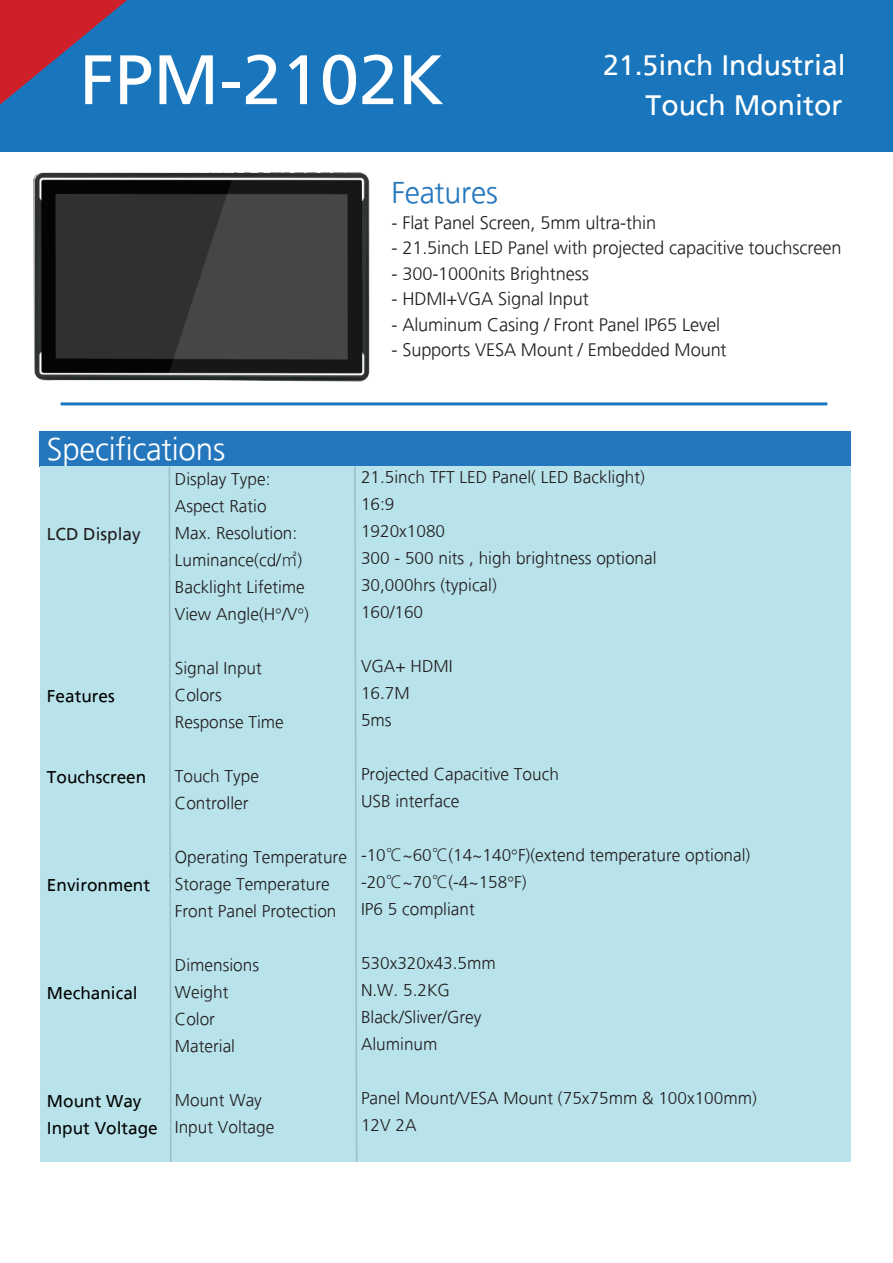
<style>
.page{position:relative;width:893px;height:1263px;background:#fff}
.page>*{position:absolute;margin:0;border:0;box-sizing:border-box;transform-origin:0 0}
.t1{font:500 103.5px "True";color:#fff}
.t2{font:300 46.5px "True";letter-spacing:-.005em;color:#fff}
.t3{font:300 45px "True";letter-spacing:-.005em;color:#2477bd}
.t4{font:500 42px/40.5px "True";color:#fff;text-align:right}
.t5{font:300 27px "True";letter-spacing:-.005em;color:#231f20}
.t6{font:300 25.5px/27px "True";color:#231f20}
.t7{font:500 25.5px/27px "True";color:#040504}
.t8{font:500 25.5px "True";color:#231f20}
.s1{font-family:"Koz Go Pr 6 N";font-size:16.5px}
</style>
<div class="page">
<div style="left:0;top:0;width:893px;height:152px;background:#1976bd"></div>
<svg style="left:0;top:0;width:127px;height:105px"></svg>
<hr style="left:61px;top:402px;width:766px;height:3px;background:#1976bd">
<div style="left:39px;top:431px;width:811px;height:35px;background:#2477bd"></div>
<div style="left:40px;top:467px;width:810px;height:695px;background:#b9e3eb"></div>
<svg style="left:354px;top:466px;width:3px;height:696px"></svg>
<svg style="left:169px;top:466px;width:3px;height:696px"></svg>
<img style="left:33px;top:172px;width:336px;height:210px">
<h1 class="t1" style="left:79px;top:23px;width:366px">FPM-2102K</h1>
<h3 class="t4" style="left:603px;top:44px;width:244px">21.5inch Industrial<br>Touch Monitor</h3>
<h3 class="t3" style="left:391px;top:168px;width:108px">Features</h3>
<p class="t5" style="left:391px;top:208px;width:266px">- Flat Panel Screen, 5mm ultra-thin</p>
<p class="t5" style="left:391px;top:233px;width:451px">- 21.5inch LED Panel with projected capacitive touchscreen</p>
<p class="t5" style="left:391px;top:259px;width:199px">- 300-1000nits Brightness</p>
<p class="t5" style="left:391px;top:284px;width:199px">- HDMI+VGA Signal Input</p>
<p class="t5" style="left:391px;top:310px;width:330px">- Aluminum Casing / Front Panel IP65 Level</p>
<p class="t5" style="left:391px;top:335px;width:337px">- Supports VESA Mount / Embedded Mount</p>
<h2 class="t2" style="left:47px;top:424px;width:180px">Specifications</h2>
<p class="t6" style="left:175px;top:465px;width:135px">Display Type:<br>Aspect Ratio<br>Max. Resolution:<br>Luminance(cd/<span class="s1">㎡</span>)<br>Backlight Lifetime<br>View Angle(H°/V°)</p>
<p class="t6" style="left:175px;top:654px;width:110px">Signal Input<br>Colors<br>Response Time</p>
<p class="t6" style="left:175px;top:762px;width:86px">Touch Type<br>Controller</p>
<p class="t8" style="left:47px;top:520px;width:95px">LCD Display</p>
<p class="t7" style="left:47px;top:682px;width:69px">Features</p>
<p class="t7" style="left:47px;top:763px;width:101px">Touchscreen</p>
<p class="t6" style="left:361px;top:463px;width:297px">21.5inch TFT LED Panel( LED Backlight)<br>16:9<br>1920x1080<br>300 - 500 nits , high brightness optional<br>30,000hrs (typical)<br>160/160</p>
<p class="t6" style="left:361px;top:652px;width:93px">VGA+ HDMI<br>16.7M<br>5ms</p>
<p class="t6" style="left:361px;top:760px;width:199px">Projected Capacitive Touch<br>USB interface</p>
<p class="t7" style="left:47px;top:871px;width:105px">Environment</p>
<p class="t7" style="left:47px;top:979px;width:92px">Mechanical</p>
<p class="t6" style="left:175px;top:843px;width:174px">Operating Temperature<br>Storage Temperature<br>Front Panel Protection</p>
<p class="t6" style="left:175px;top:951px;width:86px">Dimensions<br>Weight<br>Color<br>Material</p>
<p class="t6" style="left:361px;top:841px;width:391px">-10<span class="s1">℃</span>~60<span class="s1">℃</span>(14~140°F)(extend temperature optional) -20<span class="s1">℃</span>~70<span class="s1">℃</span>(-4~158°F)<br>IP6 5 compliant</p>
<p class="t6" style="left:361px;top:949px;width:136px">530x320x43.5mm<br>N.W. 5.2KG<br>Black/Sliver/Grey<br>Aluminum</p>
<p class="t7" style="left:47px;top:1087px;width:112px">Mount Way<br>Input Voltage</p>
<p class="t6" style="left:175px;top:1086px;width:101px">Mount Way<br>Input Voltage</p>
<p class="t6" style="left:361px;top:1084px;width:397px">Panel Mount/VESA Mount (75x75mm &amp; 100x100mm)<br>12V 2A</p>
</div>
